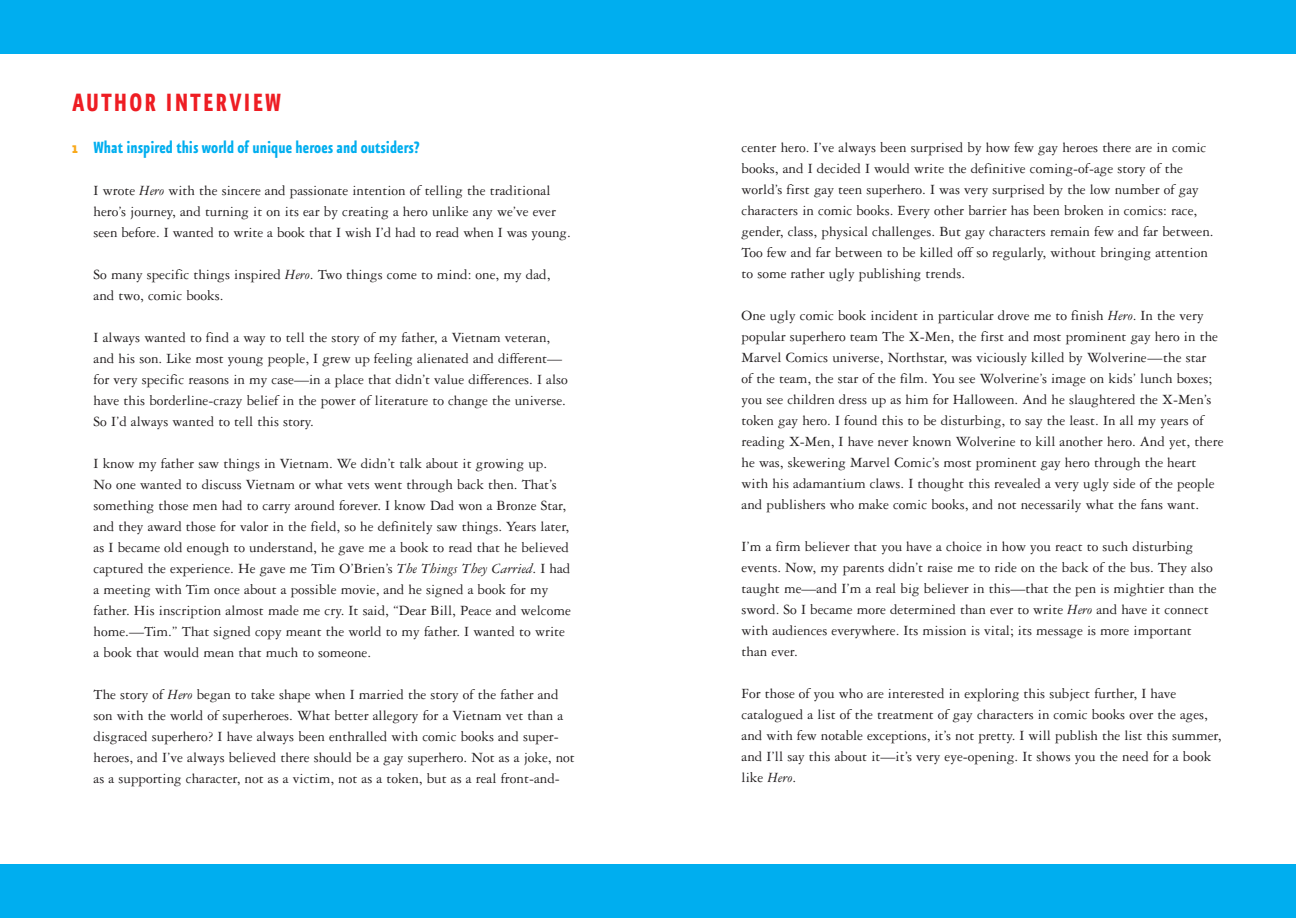
<style>
.page{position:relative;width:1296px;height:918px;background:#fff}
.page>*{position:absolute;margin:0;border:0;box-sizing:border-box;transform-origin:0 0}
.t1{font:700 30px "Eureka Sans Cond";letter-spacing:.075em;color:#ee1d23}
.t2{font:700 19.5px "Eureka Sans Cond";color:#00aeef}
.t3{font:15px/21px "Garamond Three";color:#231f20}
.s1{color:#f9a91b}
.s2{font-style:italic}
</style>
<div class="page">
<div style="left:0;top:0;width:1296px;height:54px;background:#00aeef"></div>
<div style="left:0;top:864px;width:1296px;height:54px;background:#00aeef"></div>
<h1 class="t1" style="left:72px;top:83px;width:211px">AUTHOR INTERVIEW</h1>
<h2 class="t2" style="left:72px;top:135px;width:349px"><span class="s1">1</span> What inspired this world of unique heroes and outsiders?</h2>
<p class="t3" style="left:94px;top:181px;width:479px">I wrote <span class="s2">Hero</span> with the sincere and passionate intention of telling the traditional hero’s journey, and turning it on its ear by creating a hero unlike any we’ve ever seen before. I wanted to write a book that I wish I’d had to read when I was young.</p>
<p class="t3" style="left:94px;top:265px;width:458px">So many specific things inspired <span class="s2">Hero</span>. Two things come to mind: one, my dad, and two, comic books.</p>
<p class="t3" style="left:94px;top:328px;width:476px">I always wanted to find a way to tell the story of my father, a Vietnam veteran, and his son. Like most young people, I grew up feeling alienated and different— for very specific reasons in my case—in a place that didn’t value differences. I also have this borderline-crazy belief in the power of literature to change the universe.<br>So I’d always wanted to tell this story.</p>
<p class="t3" style="left:94px;top:454px;width:479px">I know my father saw things in Vietnam. We didn’t talk about it growing up.<br>No one wanted to discuss Vietnam or what vets went through back then. That’s something those men had to carry around forever. I know Dad won a Bronze Star, and they award those for valor in the field, so he definitely saw things. Years later, as I became old enough to understand, he gave me a book to read that he believed captured the experience. He gave me Tim O’Brien’s <span class="s2">The Things They Carried</span>. I had a meeting with Tim once about a possible movie, and he signed a book for my father. His inscription almost made me cry. It said, “Dear Bill, Peace and welcome home.—Tim.” That signed copy meant the world to my father. I wanted to write a book that would mean that much to someone.</p>
<p class="t3" style="left:94px;top:685px;width:483px">The story of <span class="s2">Hero</span> began to take shape when I married the story of the father and son with the world of superheroes. What better allegory for a Vietnam vet than a disgraced superhero? I have always been enthralled with comic books and super&shy;heroes, and I’ve always believed there should be a gay superhero. Not as a joke, not as a supporting character, not as a victim, not as a token, but as a real front-and-</p>
<p class="t3" style="left:742px;top:139px;width:474px">center hero. I’ve always been surprised by how few gay heroes there are in comic books, and I decided I would write the definitive coming-of-age story of the world’s first gay teen superhero. I was very surprised by the low number of gay characters in comic books. Every other barrier has been broken in comics: race, gender, class, physical challenges. But gay characters remain few and far between.<br>Too few and far between to be killed off so regularly, without bringing attention to some rather ugly publishing trends.</p>
<p class="t3" style="left:742px;top:307px;width:484px">One ugly comic book incident in particular drove me to finish <span class="s2">Hero</span>. In the very popular superhero team The X-Men, the first and most prominent gay hero in the Marvel Comics universe, Northstar, was viciously killed by Wolverine—the star<br>of the team, the star of the film. You see Wolverine’s image on kids’ lunch boxes; you see children dress up as him for Halloween. And he slaughtered the X-Men’s token gay hero. I found this to be disturbing, to say the least. In all my years of reading X-Men, I have never known Wolverine to kill another hero. And yet, there he was, skewering Marvel Comic’s most prominent gay hero through the heart with his adamantium claws. I thought this revealed a very ugly side of the people and publishers who make comic books, and not necessarily what the fans want.</p>
<p class="t3" style="left:742px;top:538px;width:477px">I’m a firm believer that you have a choice in how you react to such disturbing events. Now, my parents didn’t raise me to ride on the back of the bus. They also taught me—and I’m a real big believer in this—that the pen is mightier than the sword. So I became more determined than ever to write <span class="s2">Hero</span> and have it connect with audiences everywhere. Its mission is vital; its message is more important than ever.</p>
<p class="t3" style="left:742px;top:685px;width:481px">For those of you who are interested in exploring this subject further, I have catalogued a list of the treatment of gay characters in comic books over the ages, and with few notable exceptions, it’s not pretty. I will publish the list this summer, and I’ll say this about it—it’s very eye-opening. It shows you the need for a book like <span class="s2">Hero</span>.</p>
</div>
